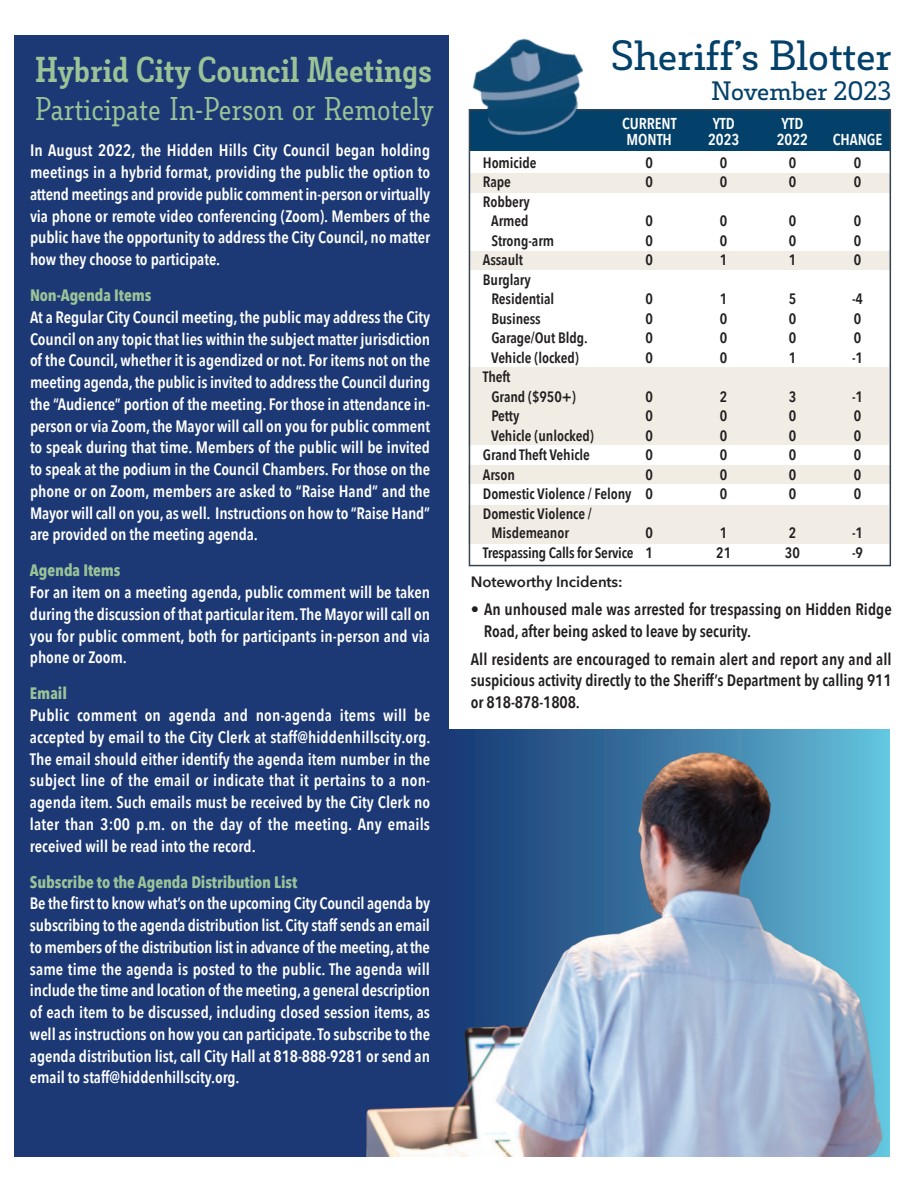
<style>
.page{position:relative;width:918px;height:1188px;background:#fff}
.page>*{position:absolute;margin:0;border:0;box-sizing:border-box;transform-origin:0 0}
.t1{font:600 40.5px "Decour";letter-spacing:-.02em;color:#03416a}
.t2{font:700 34.5px "Decour Cnd";letter-spacing:-.005em;color:#9bc397}
.t3{font:31.5px "Decour Cnd";letter-spacing:-.005em;color:#9bc397}
.t4{font:600 25.5px "Decour";letter-spacing:-.025em;color:#03416a}
.t5{font:600 16.5px/21.8px "Avenir Next Condensed";letter-spacing:-.005em;color:#fff;text-align:justify}
.t6{font:600 16.5px/21.8px "Avenir Next Condensed";letter-spacing:-.005em;color:#231f20}
.t7{font:700 16.5px "Avenir Next Condensed";letter-spacing:-.005em;color:#9bc397}
.t8{font:600 15.75px "Avenir Next Condensed";letter-spacing:-.005em;color:#fff}
.t9{font:600 15px "Avenir Next Condensed";letter-spacing:-.005em;color:#231f20}
.t10{font:600 15px "Avenir Next";letter-spacing:-.005em;color:#231f20}
</style>
<div class="page">
<div style="left:470px;top:109px;width:421px;height:42px;background:#03416a"></div>
<div style="left:469px;top:173px;width:421px;height:20px;background:#f1ede5"></div>
<div style="left:469px;top:465px;width:422px;height:19px;background:#f1ede5"></div>
<div style="left:469px;top:505px;width:420px;height:38px;background:#f1ede5"></div>
<div style="left:469px;top:251px;width:421px;height:19px;background:#f1ede5"></div>
<div style="left:469px;top:368px;width:420px;height:77px;background:#f1ede5"></div>
<div style="left:469px;top:109px;width:422px;height:457px;border:2px solid #344454"></div>
<img style="left:469px;top:38px;width:128px;height:113px">
<div style="left:14px;top:35px;width:435px;height:1122px;background:#1c3976"></div>
<img style="left:366px;top:729px;width:524px;height:428px">
<p class="t2" style="left:35px;top:56px;width:399px">Hybrid City Council Meetings</p>
<p class="t3" style="left:35px;top:89px;width:401px">Participate In-Person or Remotely</p>
<p class="t5" style="left:30px;top:140px;width:402px">In August 2022, the Hidden Hills City Council began holding meetings in a hybrid format, providing the public the option to attend meetings and provide public comment in-person or virtually via phone or remote video conferencing (Zoom). Members of the public have the opportunity to address the City Council, no matter how they choose to participate.</p>
<p class="t7" style="left:30px;top:285px;width:123px">Non-Agenda Items</p>
<p class="t5" style="left:30px;top:307px;width:402px">At a Regular City Council meeting, the public may address the City Council on any topic that lies within the subject matter jurisdiction of the Council, whether it is agendized or not. For items not on the meeting agenda, the public is invited to address the Council during the “Audience” portion of the meeting. For those in attendance in&shy;person or via Zoom, the Mayor will call on you for public comment to speak during that time. Members of the public will be invited to speak at the podium in the Council Chambers. For those on the phone or on Zoom, members are asked to “Raise Hand” and the Mayor will call on you, as well. Instructions on how to “Raise Hand” are provided on the meeting agenda.</p>
<p class="t7" style="left:30px;top:560px;width:92px">Agenda Items</p>
<p class="t5" style="left:30px;top:582px;width:402px">For an item on a meeting agenda, public comment will be taken during the discussion of that particular item. The Mayor will call on you for public comment, both for participants in-person and via phone or Zoom.</p>
<p class="t7" style="left:30px;top:683px;width:39px">Email</p>
<p class="t5" style="left:30px;top:705px;width:402px">Public comment on agenda and non-agenda items will be accepted by email to the City Clerk at staff@hiddenhillscity.org.<br>The email should either identify the agenda item number in the subject line of the email or indicate that it pertains to a non&shy;agenda item. Such emails must be received by the City Clerk no later than 3:00 p.m. on the day of the meeting. Any emails received will be read into the record.</p>
<p class="t7" style="left:30px;top:871px;width:269px">Subscribe to the Agenda Distribution List</p>
<p class="t5" style="left:30px;top:893px;width:402px">Be the first to know what’s on the upcoming City Council agenda by subscribing to the agenda distribution list. City staff sends an email to members of the distribution list in advance of the meeting, at the same time the agenda is posted to the public. The agenda will include the time and location of the meeting, a general description of each item to be discussed, including closed session items, as well as instructions on how you can participate. To subscribe to the agenda distribution list, call City Hall at 818-888-9281 or send an email to staff@hiddenhillscity.org.</p>
<p class="t1" style="left:610px;top:30px;width:283px">Sheriff’s Blotter</p>
<p class="t4" style="left:711px;top:75px;width:183px">November 2023</p>
<p class="t8" style="left:622px;top:113px;width:56px">CURRENT</p>
<p class="t8" style="left:713px;top:113px;width:24px">YTD</p>
<p class="t8" style="left:781px;top:113px;width:24px">YTD</p>
<p class="t8" style="left:627px;top:129px;width:47px">MONTH</p>
<p class="t8" style="left:708px;top:129px;width:33px">2023</p>
<p class="t8" style="left:777px;top:129px;width:33px">2022</p>
<p class="t8" style="left:833px;top:129px;width:51px">CHANGE</p>
<p class="t9" style="left:483px;top:153px;width:55px">Homicide</p>
<p class="t9" style="left:646px;top:153px;width:9px">0</p>
<p class="t9" style="left:720px;top:153px;width:9px">0</p>
<p class="t9" style="left:789px;top:153px;width:9px">0</p>
<p class="t9" style="left:854px;top:153px;width:9px">0</p>
<p class="t9" style="left:483px;top:172px;width:30px">Rape</p>
<p class="t9" style="left:646px;top:172px;width:9px">0</p>
<p class="t9" style="left:720px;top:172px;width:9px">0</p>
<p class="t9" style="left:789px;top:172px;width:9px">0</p>
<p class="t9" style="left:854px;top:172px;width:9px">0</p>
<p class="t9" style="left:483px;top:192px;width:48px">Robbery</p>
<p class="t9" style="left:491px;top:211px;width:39px">Armed</p>
<p class="t9" style="left:646px;top:211px;width:9px">0</p>
<p class="t9" style="left:720px;top:211px;width:9px">0</p>
<p class="t9" style="left:789px;top:211px;width:9px">0</p>
<p class="t9" style="left:854px;top:211px;width:9px">0</p>
<p class="t9" style="left:491px;top:231px;width:64px">Strong-arm</p>
<p class="t9" style="left:646px;top:231px;width:9px">0</p>
<p class="t9" style="left:720px;top:231px;width:9px">0</p>
<p class="t9" style="left:789px;top:231px;width:9px">0</p>
<p class="t9" style="left:854px;top:231px;width:9px">0</p>
<p class="t9" style="left:483px;top:250px;width:42px">Assault</p>
<p class="t9" style="left:646px;top:250px;width:9px">0</p>
<p class="t9" style="left:720px;top:250px;width:9px">1</p>
<p class="t9" style="left:789px;top:250px;width:9px">1</p>
<p class="t9" style="left:854px;top:250px;width:9px">0</p>
<p class="t9" style="left:483px;top:270px;width:50px">Burglary</p>
<p class="t9" style="left:491px;top:289px;width:64px">Residential</p>
<p class="t9" style="left:646px;top:289px;width:9px">0</p>
<p class="t9" style="left:720px;top:289px;width:9px">1</p>
<p class="t9" style="left:789px;top:289px;width:9px">5</p>
<p class="t9" style="left:852px;top:289px;width:12px">-4</p>
<p class="t9" style="left:491px;top:309px;width:51px">Business</p>
<p class="t9" style="left:646px;top:309px;width:9px">0</p>
<p class="t9" style="left:720px;top:309px;width:9px">0</p>
<p class="t9" style="left:789px;top:309px;width:9px">0</p>
<p class="t9" style="left:854px;top:309px;width:9px">0</p>
<p class="t9" style="left:491px;top:328px;width:98px">Garage/Out Bldg.</p>
<p class="t9" style="left:646px;top:328px;width:9px">0</p>
<p class="t9" style="left:720px;top:328px;width:9px">0</p>
<p class="t9" style="left:789px;top:328px;width:9px">0</p>
<p class="t9" style="left:854px;top:328px;width:9px">0</p>
<p class="t9" style="left:491px;top:348px;width:89px">Vehicle (locked)</p>
<p class="t9" style="left:646px;top:348px;width:9px">0</p>
<p class="t9" style="left:720px;top:348px;width:9px">0</p>
<p class="t9" style="left:789px;top:348px;width:9px">1</p>
<p class="t9" style="left:852px;top:348px;width:12px">-1</p>
<p class="t9" style="left:483px;top:367px;width:29px">Theft</p>
<p class="t9" style="left:491px;top:387px;width:86px">Grand ($950+)</p>
<p class="t9" style="left:646px;top:387px;width:9px">0</p>
<p class="t9" style="left:720px;top:387px;width:9px">2</p>
<p class="t9" style="left:789px;top:387px;width:9px">3</p>
<p class="t9" style="left:852px;top:387px;width:12px">-1</p>
<p class="t9" style="left:491px;top:406px;width:30px">Petty</p>
<p class="t9" style="left:646px;top:406px;width:9px">0</p>
<p class="t9" style="left:720px;top:406px;width:9px">0</p>
<p class="t9" style="left:789px;top:406px;width:9px">0</p>
<p class="t9" style="left:854px;top:406px;width:9px">0</p>
<p class="t9" style="left:491px;top:426px;width:104px">Vehicle (unlocked)</p>
<p class="t9" style="left:646px;top:426px;width:9px">0</p>
<p class="t9" style="left:720px;top:426px;width:9px">0</p>
<p class="t9" style="left:789px;top:426px;width:9px">0</p>
<p class="t9" style="left:854px;top:426px;width:9px">0</p>
<p class="t9" style="left:483px;top:445px;width:109px">Grand Theft Vehicle</p>
<p class="t9" style="left:646px;top:445px;width:9px">0</p>
<p class="t9" style="left:720px;top:445px;width:9px">0</p>
<p class="t9" style="left:789px;top:445px;width:9px">0</p>
<p class="t9" style="left:854px;top:445px;width:9px">0</p>
<p class="t9" style="left:483px;top:465px;width:34px">Arson</p>
<p class="t9" style="left:646px;top:465px;width:9px">0</p>
<p class="t9" style="left:720px;top:465px;width:9px">0</p>
<p class="t9" style="left:789px;top:465px;width:9px">0</p>
<p class="t9" style="left:854px;top:465px;width:9px">0</p>
<p class="t9" style="left:483px;top:484px;width:172px">Domestic Violence / Felony 0</p>
<p class="t9" style="left:720px;top:484px;width:9px">0</p>
<p class="t9" style="left:789px;top:484px;width:9px">0</p>
<p class="t9" style="left:854px;top:484px;width:9px">0</p>
<p class="t9" style="left:483px;top:504px;width:110px">Domestic Violence /</p>
<p class="t9" style="left:491px;top:523px;width:79px">Misdemeanor</p>
<p class="t9" style="left:646px;top:523px;width:9px">0</p>
<p class="t9" style="left:720px;top:523px;width:9px">1</p>
<p class="t9" style="left:789px;top:523px;width:9px">2</p>
<p class="t9" style="left:852px;top:523px;width:12px">-1</p>
<p class="t9" style="left:483px;top:543px;width:172px">Trespassing Calls for Service 1</p>
<p class="t9" style="left:716px;top:543px;width:16px">21</p>
<p class="t9" style="left:785px;top:543px;width:16px">30</p>
<p class="t9" style="left:852px;top:543px;width:12px">-9</p>
<p class="t10" style="left:471px;top:572px;width:153px">Noteworthy Incidents:</p>
<p class="t6" style="left:484px;top:599px;width:409px;text-indent:-13px">• An unhoused male was arrested for trespassing on Hidden Ridge<br>Road, after being asked to leave by security.</p>
<p class="t6" style="left:471px;top:648px;width:422px;text-align:justify">All residents are encouraged to remain alert and report any and all suspicious activity directly to the Sheriff’s Department by calling 911 or 818-878-1808.</p>
</div>
